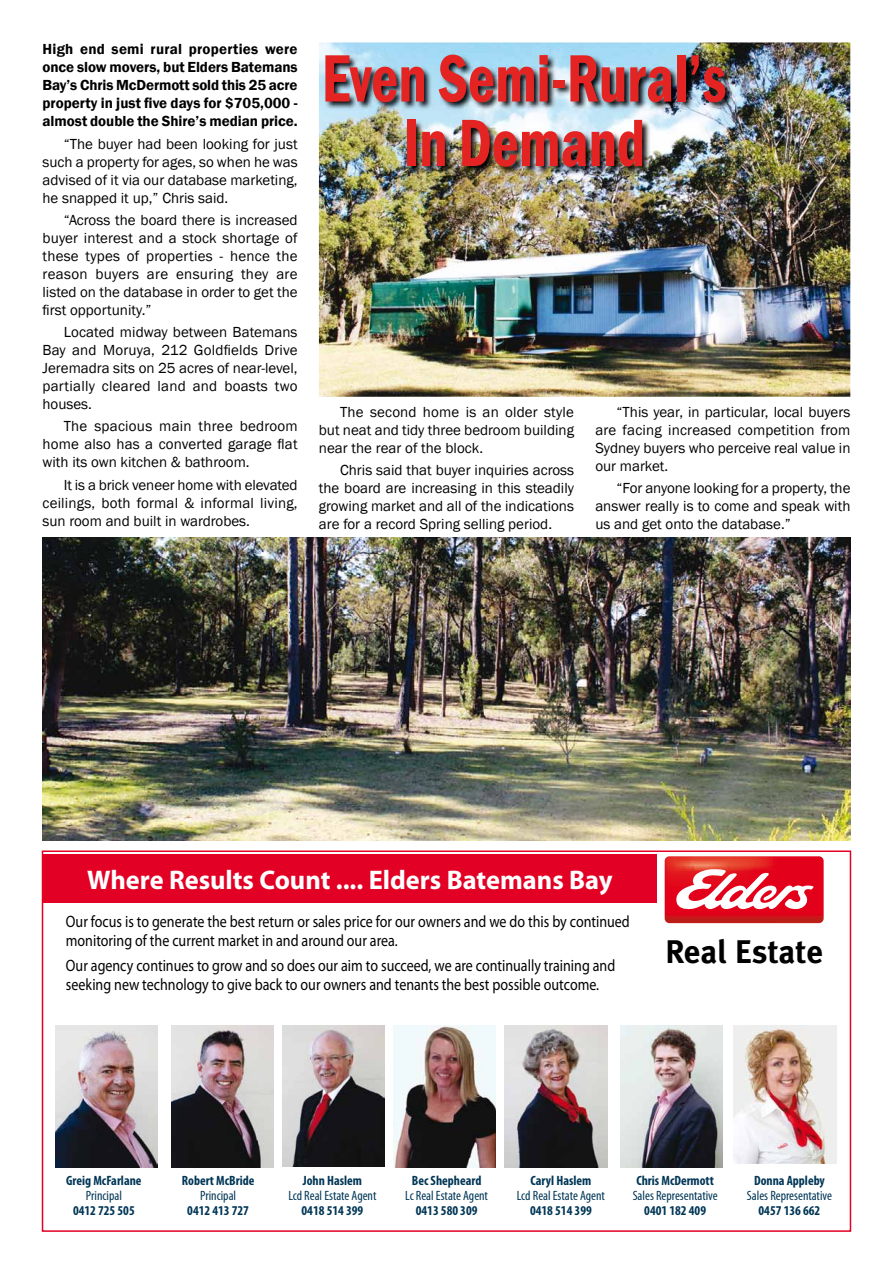
<style>
.page{position:relative;width:893px;height:1263px;background:#fff}
.page>*{position:absolute;margin:0;border:0;box-sizing:border-box;transform-origin:0 0}
.t1{font:600 condensed 69.3px/64.5px "Franklin Gothic";color:#e42422;text-align:center;scale:.85 1}
.t2{font:700 32.7px "Meta Plus";color:#000}
.t3{font:700 27px "Myriad Pro";color:#fff}
.t4{font:16.5px/19.8px "Myriad Pro";color:#000;scale:.85 1}
.t5{font:15px/18px "Franklin Gothic";color:#000;text-align:justify}
.t6{font:600 15px/18px "Franklin Gothic";color:#000;text-align:justify}
.t7{font:700 condensed 13.5px "Myriad Pro";color:#003656}
.t8{font:condensed 13.5px "Myriad Pro";color:#003656}
</style>
<div class="page">
<img style="left:43px;top:538px;width:807px;height:303px">
<img style="left:319px;top:42px;width:531px;height:355px">
<div style="left:42px;top:850px;width:809px;height:382px;border:2px solid #e20025"></div>
<div style="left:43px;top:854px;width:614px;height:48px;background:#e20025"></div>
<div style="left:663px;top:854px;width:163px;height:71px;border:2px solid #fff;border-radius:6px"></div>
<svg style="left:664px;top:855px;width:161px;height:69px"></svg>
<img style="left:325px;top:54px;width:409px;height:121px">
<img style="left:56px;top:1026px;width:102px;height:141px">
<img style="left:171px;top:1026px;width:102px;height:141px">
<img style="left:283px;top:1026px;width:102px;height:141px">
<img style="left:394px;top:1026px;width:102px;height:141px">
<img style="left:505px;top:1026px;width:102px;height:141px">
<img style="left:620px;top:1026px;width:102px;height:141px">
<img style="left:734px;top:1026px;width:102px;height:137px">
<p class="t6" style="left:43px;top:41px;width:257px">High end semi rural properties were once slow movers, but Elders Batemans Bay’s Chris McDermott sold this 25 acre property in just five days for $705,000 - almost double the Shire’s median price.</p>
<p class="t5" style="left:43px;top:135px;width:257px;text-indent:21px">“The buyer had been looking for just such a property for ages, so when he was advised of it via our database marketing, he snapped it up,” Chris said.</p>
<p class="t5" style="left:43px;top:211px;width:257px;text-indent:21px">“Across the board there is increased buyer interest and a stock shortage of these types of properties - hence the reason buyers are ensuring they are listed on the database in order to get the first opportunity.”</p>
<p class="t5" style="left:43px;top:323px;width:257px;text-indent:21px">Located midway between Batemans Bay and Moruya, 212 Goldfields Drive Jeremadra sits on 25 acres of near-level, partially cleared land and boasts two houses.</p>
<p class="t5" style="left:43px;top:418px;width:257px;text-indent:21px">The spacious main three bedroom home also has a converted garage flat with its own kitchen &amp; bathroom.</p>
<p class="t5" style="left:43px;top:476px;width:257px;text-indent:21px">It is a brick veneer home with elevated ceilings, both formal &amp; informal living, sun room and built in wardrobes.</p>
<h1 class="t1" style="left:322px;top:45px;width:478px">Even Semi-Rural’s<br>In Demand</h1>
<p class="t5" style="left:319px;top:403px;width:257px;text-indent:21px">The second home is an older style but neat and tidy three bedroom building near the rear of the block.</p>
<p class="t5" style="left:319px;top:462px;width:257px;text-indent:21px">Chris said that buyer inquiries across the board are increasing in this steadily growing market and all of the indications are for a record Spring selling period.</p>
<p class="t5" style="left:595px;top:403px;width:257px;text-indent:21px">“This year, in particular, local buyers are facing increased competition from Sydney buyers who perceive real value in our market.</p>
<p class="t5" style="left:595px;top:479px;width:257px;text-indent:21px">“For anyone looking for a property, the answer really is to come and speak with us and get onto the database.”</p>
<h3 class="t3" style="left:87px;top:862px;width:527px">Where Results Count .... Elders Batemans Bay</h3>
<p class="t4" style="left:66px;top:911px;width:665px">Our focus is to generate the best return or sales price for our owners and we do this by continued monitoring of the current market in and around our area.</p>
<p class="t4" style="left:66px;top:955px;width:648px">Our agency continues to grow and so does our aim to succeed, we are continually training and seeking new technology to give back to our owners and tenants the best possible outcome.</p>
<h2 class="t2" style="left:665px;top:932px;width:160px">Real Estate</h2>
<p class="t7" style="left:66px;top:1172px;width:77px">Greig McFarlane</p>
<p class="t8" style="left:86px;top:1187px;width:38px">Principal</p>
<p class="t7" style="left:73px;top:1202px;width:63px">0412 725 505</p>
<p class="t7" style="left:182px;top:1172px;width:74px">Robert McBride</p>
<p class="t8" style="left:200px;top:1187px;width:38px">Principal</p>
<p class="t7" style="left:187px;top:1202px;width:63px">0412 413 727</p>
<p class="t7" style="left:303px;top:1172px;width:61px">John Haslem</p>
<p class="t8" style="left:288px;top:1187px;width:90px">Lcd Real Estate Agent</p>
<p class="t7" style="left:301px;top:1202px;width:63px">0418 514 399</p>
<p class="t7" style="left:412px;top:1172px;width:71px">Bec Shepheard</p>
<p class="t8" style="left:405px;top:1187px;width:84px">Lc Real Estate Agent</p>
<p class="t7" style="left:416px;top:1202px;width:63px">0413 580 309</p>
<p class="t7" style="left:531px;top:1172px;width:62px">Caryl Haslem</p>
<p class="t8" style="left:517px;top:1187px;width:90px">Lcd Real Estate Agent</p>
<p class="t7" style="left:530px;top:1202px;width:63px">0418 514 399</p>
<p class="t7" style="left:636px;top:1172px;width:79px">Chris McDermott</p>
<p class="t8" style="left:633px;top:1187px;width:87px">Sales Representative</p>
<p class="t7" style="left:644px;top:1202px;width:63px">0401 182 409</p>
<p class="t7" style="left:754px;top:1172px;width:72px">Donna Appleby</p>
<p class="t8" style="left:747px;top:1187px;width:87px">Sales Representative</p>
<p class="t7" style="left:758px;top:1202px;width:63px">0457 136 662</p>
</div>
